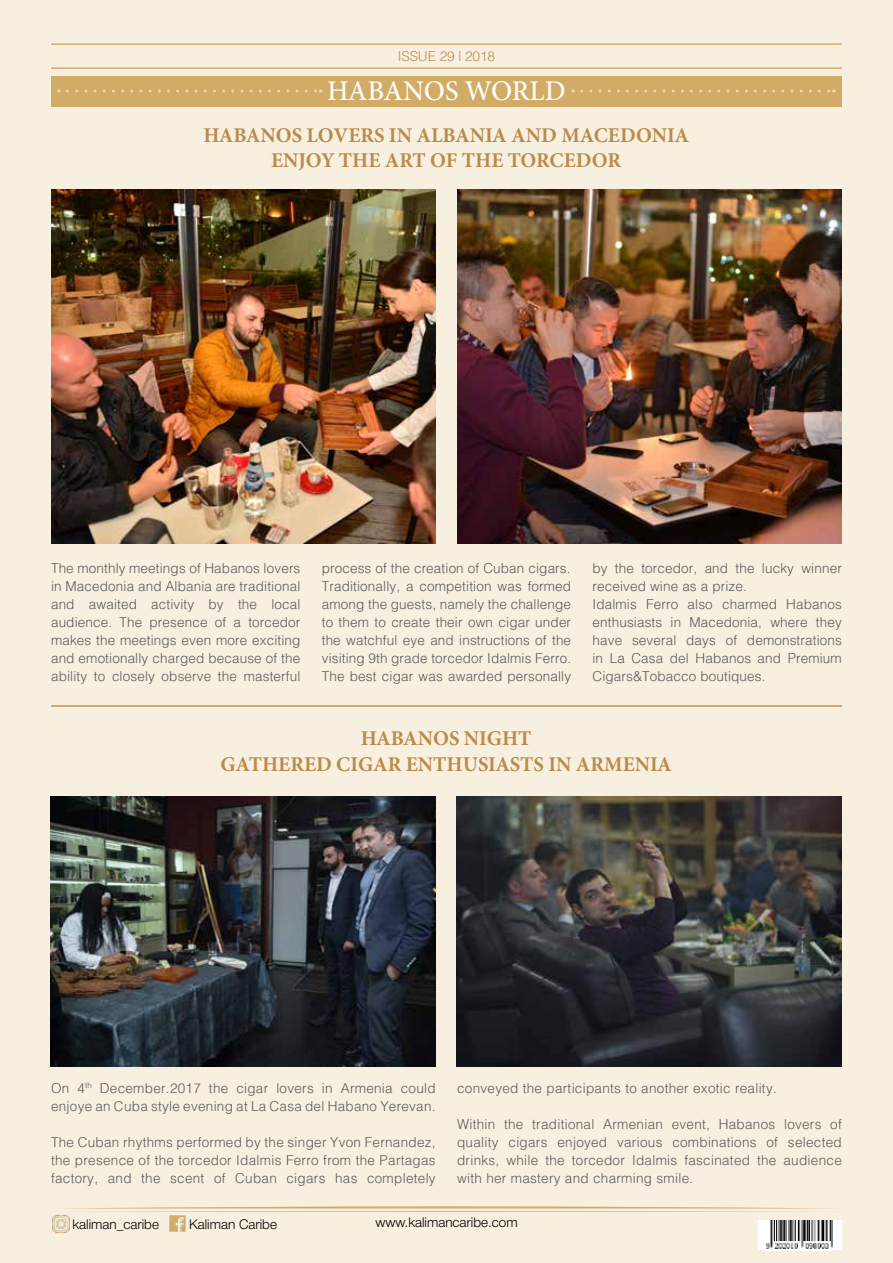
<style>
.page{position:relative;width:893px;height:1263px;background:#f7f0e0}
.page>*{position:absolute;margin:0;border:0;box-sizing:border-box;transform-origin:0 0}
.t1{font:500 28.5px "Minion Pro";letter-spacing:-.005em;color:#fff}
.t2{font:700 21px/25.2px "Minion Pro";color:#bb8b4a;text-align:center}
.t3{font:300 15px/18px "Helv Cyr";letter-spacing:.01em;color:#58595b;text-align:justify}
.t4{font:300 15px "Helv Cyr";letter-spacing:-.005em;color:#bb8b4a}
.t5{font:13.5px "Helvetica 4 Light";color:#000}
</style>
<div class="page">
<hr style="left:51px;top:43px;width:791px;height:2px;background:#d2ab67">
<hr style="left:51px;top:67px;width:791px;height:2px;background:#d2ab67">
<svg style="left:59px;top:1206px;width:775px;height:6px"></svg>
<div style="left:758px;top:1220px;width:84px;height:30px;background:#fff"></div>
<img style="left:766px;top:1220px;width:66px;height:29px">
<img style="left:169px;top:1215px;width:17px;height:17px">
<img style="left:52px;top:1214px;width:19px;height:19px">
<img style="left:51px;top:189px;width:385px;height:354px">
<img style="left:51px;top:796px;width:385px;height:270px">
<img style="left:457px;top:796px;width:385px;height:270px">
<hr style="left:51px;top:705px;width:791px;height:1px;background:#d2ab67">
<img style="left:457px;top:189px;width:385px;height:354px">
<div style="left:51px;top:76px;width:791px;height:30px;background:#d2ab67"></div>
<svg style="left:68px;top:89px;width:253px;height:3px"></svg>
<svg style="left:582px;top:89px;width:252px;height:3px"></svg>
<p class="t4" style="left:398px;top:48px;width:99px">ISSUE 29 | 2018</p>
<h1 class="t1" style="left:327px;top:72px;width:240px">HABANOS WORLD</h1>
<h2 class="t2" style="left:203px;top:123px;width:487px">HABANOS LOVERS IN ALBANIA AND MACEDONIA<br>ENJOY THE ART OF THE TORCEDOR</h2>
<p class="t3" style="left:51px;top:559px;width:251px">The monthly meetings of Habanos lovers in Macedonia and Albania are traditional and awaited activity by the local audience. The presence of a torcedor makes the meetings even more exciting and emotionally charged because of the ability to closely observe the masterful</p>
<p class="t3" style="left:322px;top:559px;width:251px">process of the creation of Cuban cigars.<br>Traditionally, a competition was formed among the guests, namely the challenge to them to create their own cigar under the watchful eye and instructions of the visiting 9th grade torcedor Idalmis Ferro.<br>The best cigar was awarded personally</p>
<p class="t3" style="left:592px;top:559px;width:251px;text-align:left">by the torcedor, and the lucky winner received wine as a prize.<br>Idalmis Ferro also charmed Habanos enthusiasts in Macedonia, where they have several days of demonstrations in La Casa del Habanos and Premium Cigars&amp;Tobacco boutiques.</p>
<h2 class="t2" style="left:220px;top:726px;width:453px">HABANOS NIGHT<br>GATHERED CIGAR ENTHUSIASTS IN ARMENIA</h2>
<p class="t3" style="left:51px;top:1079px;width:386px">On 4<sup>th</sup> December.2017 the cigar lovers in Armenia could enjoye an Cuba style evening at La Casa del Habano Yerevan.</p>
<p class="t3" style="left:51px;top:1133px;width:386px">The Cuban rhythms performed by the singer Yvon Fernandez, the presence of the torcedor Idalmis Ferro from the Partagas factory, and the scent of Cuban cigars has completely</p>
<p class="t3" style="left:457px;top:1079px;width:321px">conveyed the participants to another exotic reality.</p>
<p class="t3" style="left:457px;top:1115px;width:386px">Within the traditional Armenian event, Habanos lovers of quality cigars enjoyed various combinations of selected drinks, while the torcedor Idalmis fascinated the audience with her mastery and charming smile.</p>
<p class="t5" style="left:72px;top:1216px;width:88px">kaliman_caribe</p>
<p class="t5" style="left:189px;top:1216px;width:90px">Kaliman Caribe</p>
<p class="t5" style="left:375px;top:1215px;width:144px">www.kalimancaribe.com</p>
</div>
